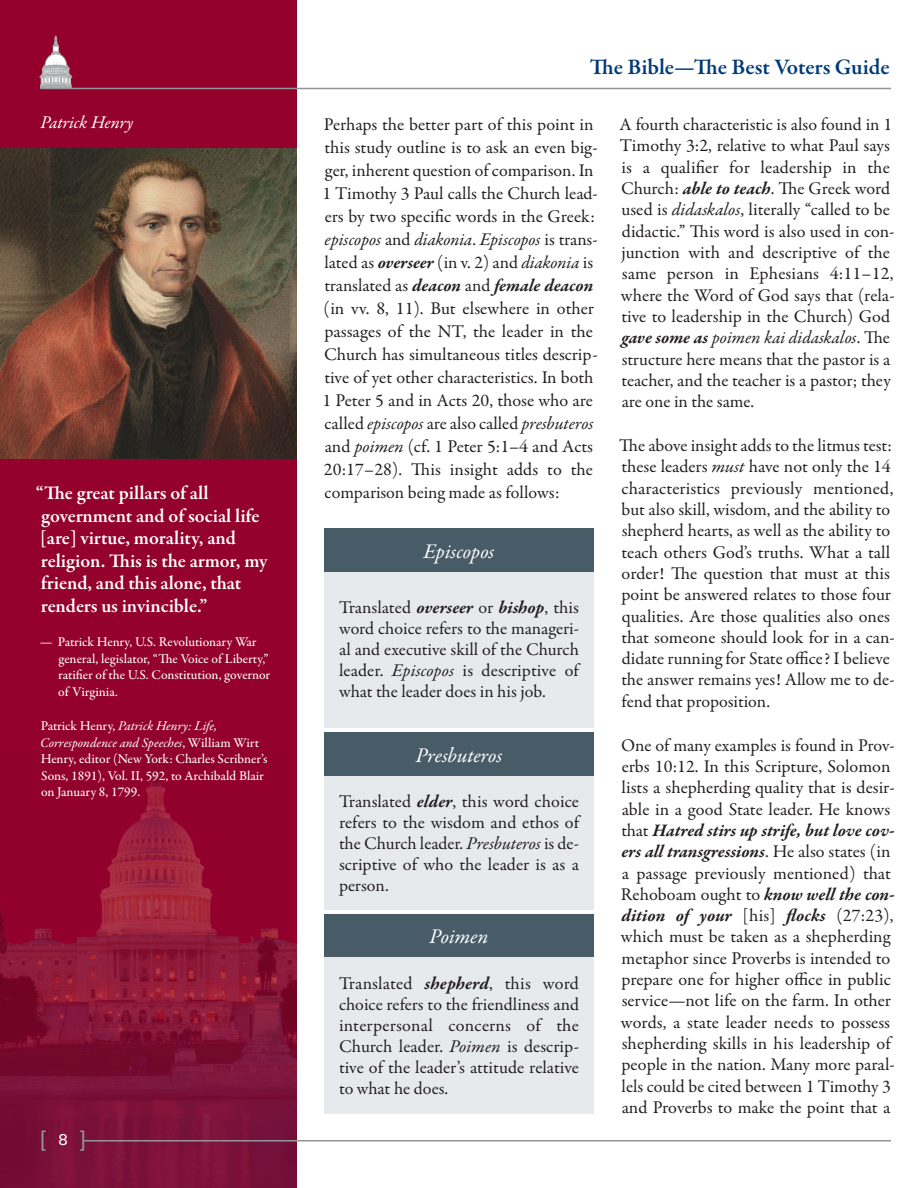
<style>
.page{position:relative;width:918px;height:1188px;background:#fff}
.page>*{position:absolute;margin:0;border:0;box-sizing:border-box;transform-origin:0 0}
.t1{font:24px "Calibri";color:#939598}
.t2{font:600 22.5px "Garamond Premr Pro";color:#003b77}
.t3{font:italic 21px "Garamond Premr Pro";letter-spacing:-.005em;color:#fff}
.t4{font:600 19.5px/22.5px "Garamond Premr Pro";letter-spacing:-.005em;color:#fff}
.Body{font:18px/21.3px "Garamond Premr Pro";color:#231f20}
.Name{font:italic 18px "Garamond Premr Pro";letter-spacing:-.005em;color:#fff}
.Source{font:500 13.5px/16.5px "Garamond Premr Pro";color:#fff}
.Attribution{font:500 13.5px/16.5px "Garamond Premr Pro";color:#fff}
.s1{font-weight:400;font-style:italic}
.s2{font-family:"Nitti Grotesk";font-size:19.5px;color:#fff}
.s3{font-style:italic}
.s4{font-weight:700;font-style:italic}
</style>
<div class="page">
<img style="left:0;top:0;width:297px;height:1188px">
<hr style="left:84px;top:1140px;width:807px;height:2px;background:#939598">
<svg style="left:40px;top:36px;width:32px;height:52px"></svg>
<hr style="left:40px;top:88px;width:851px;height:1px;background:#939598">
<img style="left:0;top:148px;width:297px;height:310px">
<div style="left:324px;top:572px;width:270px;height:156px;background:#e6eaed"></div>
<div style="left:324px;top:529px;width:270px;height:43px;background:#475c67"></div>
<div style="left:324px;top:732px;width:270px;height:44px;background:#475c67"></div>
<div style="left:324px;top:914px;width:270px;height:43px;background:#475c67"></div>
<div style="left:324px;top:776px;width:270px;height:133px;background:#e6eaed"></div>
<div style="left:324px;top:957px;width:270px;height:156px;background:#e6eaed"></div>
<p class="Name" style="left:40px;top:111px;width:95px">Patrick Henry</p>
<p class="t4" style="left:36px;top:482px;width:233px">“The great pillars of all government and of social life [are] virtue, morality, and religion. This is the armor, my friend, and this alone, that renders us invincible.”</p>
<p class="Attribution" style="left:58px;top:634px;width:213px;text-indent:-19px">— Patrick Henry, U.S. Revolutionary War general, legislator, “The Voice of Liberty,” ratifier of the U.S. Constitution, governor of Virginia.</p>
<p class="Source" style="left:40px;top:718px;width:229px">Patrick Henry, <span class="s1">Patrick Henry: Life, Correspondence and Speeches</span>, William Wirt Henry, editor (New York: Charles Scribner’s Sons, 1891), Vol. II, 592, to Archibald Blair on January 8, 1799.</p>
<h1 class="t1" style="left:39px;top:1122px;width:49px">[ <span class="s2">8</span> ]</h1>
<p class="t2" style="left:590px;top:53px;width:302px">The Bible—The Best Voters Guide</p>
<p class="Body" style="left:322px;top:113px;width:277px;line-height:23px">Perhaps the better part of this point in this study outline is to ask an even big&shy;ger, inherent question of comparison. In 1 Timothy 3 Paul calls the Church lead&shy;ers by two specific words in the Greek: <span class="s3">episcopos</span> and <span class="s3">diakonia</span>. <span class="s3">Episcopos</span> is trans&shy;lated as <span class="s4">overseer</span> (in v. 2) and <span class="s3">diakonia</span> is translated as <span class="s4">deacon</span> and <span class="s4">female deacon </span>(in vv. 8, 11). But elsewhere in other passages of the NT, the leader in the Church has simultaneous titles descrip&shy;tive of yet other characteristics. In both 1 Peter 5 and in Acts 20, those who are called <span class="s3">episcopos</span> are also called <span class="s3">presbuteros </span>and <span class="s3">poimen</span> (cf. 1 Peter 5:1–4 and Acts 20:17–28). This insight adds to the comparison being made as follows:</p>
<p class="Body" style="left:620px;top:114px;width:277px">A fourth characteristic is also found in 1<br>Timothy 3:2, relative to what Paul says is a qualifier for leadership in the Church: <span class="s4">able to teach</span>. The Greek word used is <span class="s3">didaskalos</span>, literally “called to be didactic.” This word is also used in con&shy;junction with and descriptive of the same person in Ephesians 4:11–12, where the Word of God says that (rela&shy;tive to leadership in the Church) God <span class="s4">gave some as</span> <span class="s3">poimen kai didaskalos</span>. The structure here means that the pastor is a teacher, and the teacher is a pastor; they are one in the same.</p>
<p class="Body" style="left:619px;top:435px;width:277px">The above insight adds to the litmus test: these leaders <span class="s3">must</span> have not only the 14 characteristics previously mentioned, but also skill, wisdom, and the ability to shepherd hearts, as well as the ability to teach others God’s truths. What a tall order! The question that must at this point be answered relates to those four qualities. Are those qualities also ones that someone should look for in a can&shy;didate running for State office? I believe the answer remains yes! Allow me to de&shy;fend that proposition.</p>
<p class="Body" style="left:621px;top:735px;width:276px">One of many examples is found in Prov&shy;erbs 10:12. In this Scripture, Solomon lists a shepherding quality that is desir&shy;able in a good State leader. He knows that <span class="s4">Hatred stirs up strife, but love cov&shy;ers all transgressions</span>. He also states (in a passage previously mentioned) that Rehoboam ought to <span class="s4">know well the con&shy;dition of your</span> [his] <span class="s4">flocks</span> (27:23), which must be taken as a shepherding metaphor since Proverbs is intended to prepare one for higher office in public service—not life on the farm. In other words, a state leader needs to possess shepherding skills in his leadership of people in the nation. Many more paral&shy;lels could be cited between 1 Timothy 3 and Proverbs to make the point that a</p>
<p class="t3" style="left:424px;top:538px;width:72px">Episcopos</p>
<p class="Body" style="left:339px;top:598px;width:242px;text-align:justify">Translated <span class="s4">overseer</span> or <span class="s4">bishop</span>, this word choice refers to the manageri&shy;al and executive skill of the Church leader. <span class="s3">Episcopos</span> is descriptive of what the leader does in his job.</p>
<p class="t3" style="left:416px;top:742px;width:88px">Presbuteros</p>
<p class="Body" style="left:339px;top:791px;width:242px;text-align:justify">Translated <span class="s4">elder</span>, this word choice refers to the wisdom and ethos of the Church leader. <span class="s3">Presbuteros</span> is de&shy;scriptive of who the leader is as a person.</p>
<p class="t3" style="left:430px;top:924px;width:60px">Poimen</p>
<p class="Body" style="left:339px;top:973px;width:242px;text-align:justify">Translated <span class="s4">shepherd</span>, this word choice refers to the friendliness and interpersonal concerns of the Church leader. <span class="s3">Poimen</span> is descrip&shy;tive of the leader’s attitude relative to what he does.</p>
</div>
